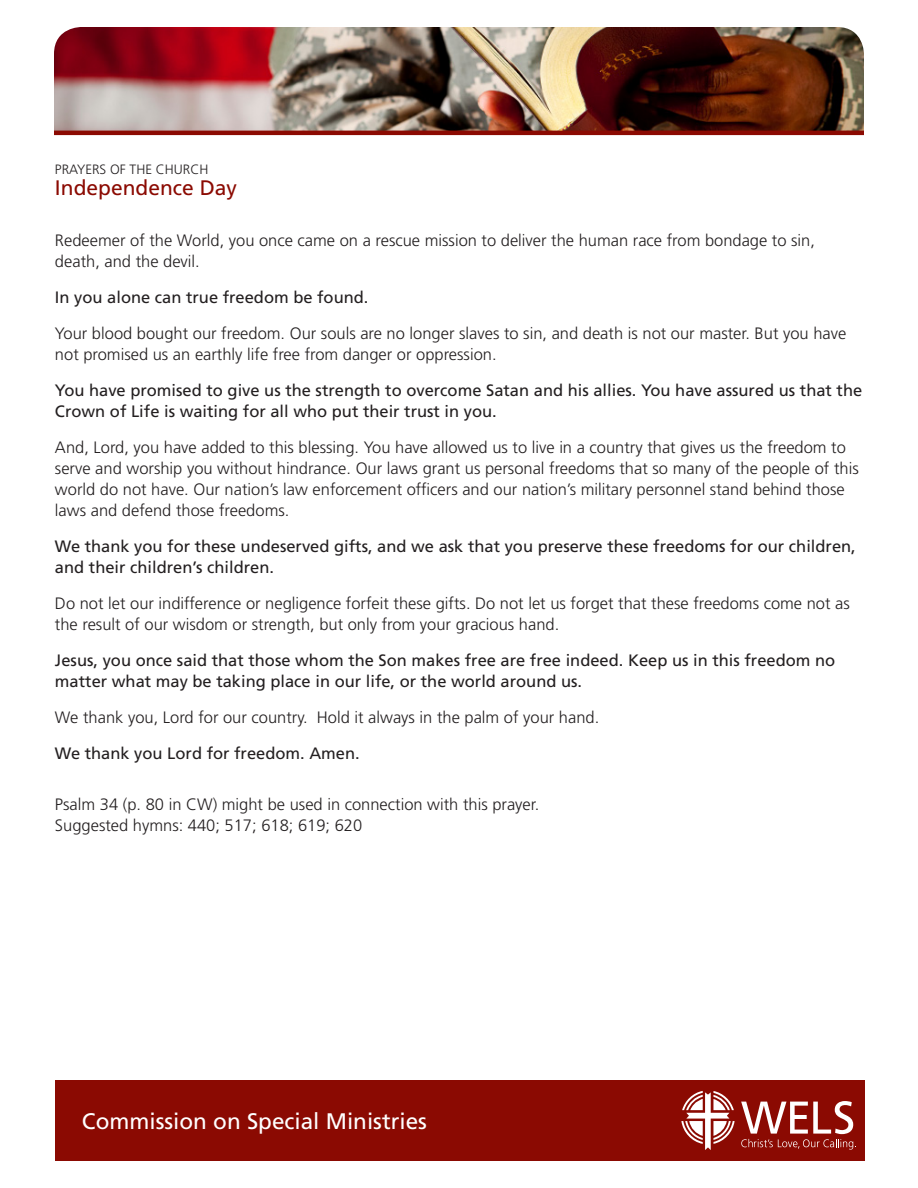
<style>
.page{position:relative;width:918px;height:1188px;background:#fff}
.page>*{position:absolute;margin:0;border:0;box-sizing:border-box;transform-origin:0 0}
.t1{font:22.5px "Frutiger LT Std";color:#fff}
.Body_of_text{font:21px "Frutiger LT Std";color:#8b0a02}
.Body_of_text-2{font:300 16.5px/21px "Frutiger LT Std";color:#231f20}
.Body_of_text-3{font:16.5px/21px "Frutiger LT Std";color:#231f20}
.Body_of_text-4{font:300 13.5px "Frutiger LT Std";color:#231f20}
</style>
<div class="page">
<img style="left:54px;top:27px;width:810px;height:104px">
<div style="left:55px;top:1080px;width:810px;height:81px;background:#8b0a02"></div>
<svg style="left:681px;top:1091px;width:54px;height:59px"></svg>
<svg style="left:741px;top:1101px;width:115px;height:49px"></svg>
<hr style="left:54px;top:131px;width:810px;height:4px;background:#8b0a02">
<p class="Body_of_text-4" style="left:55px;top:162px;width:155px">PRAYERS OF THE CHURCH</p>
<p class="Body_of_text" style="left:55px;top:176px;width:184px">Independence Day</p>
<p class="Body_of_text-2" style="left:55px;top:230px;width:762px">Redeemer of the World, you once came on a rescue mission to deliver the human race from bondage to sin, death, and the devil.</p>
<p class="Body_of_text-3" style="left:55px;top:287px;width:315px">In you alone can true freedom be found.</p>
<p class="Body_of_text-2" style="left:55px;top:323px;width:793px">Your blood bought our freedom. Our souls are no longer slaves to sin, and death is not our master. But you have not promised us an earthly life free from danger or oppression.</p>
<p class="Body_of_text-3" style="left:55px;top:380px;width:809px">You have promised to give us the strength to overcome Satan and his allies. You have assured us that the<br>Crown of Life is waiting for all who put their trust in you.</p>
<p class="Body_of_text-2" style="left:55px;top:437px;width:805px">And, Lord, you have added to this blessing. You have allowed us to live in a country that gives us the freedom to serve and worship you without hindrance. Our laws grant us personal freedoms that so many of the people of this world do not have. Our nation’s law enforcement officers and our nation’s military personnel stand behind those laws and defend those freedoms.</p>
<p class="Body_of_text-3" style="left:55px;top:536px;width:802px">We thank you for these undeserved gifts, and we ask that you preserve these freedoms for our children, and their children’s children.</p>
<p class="Body_of_text-2" style="left:55px;top:593px;width:796px">Do not let our indifference or negligence forfeit these gifts. Do not let us forget that these freedoms come not as the result of our wisdom or strength, but only from your gracious hand.</p>
<p class="Body_of_text-3" style="left:55px;top:650px;width:782px">Jesus, you once said that those whom the Son makes free are free indeed. Keep us in this freedom no matter what may be taking place in our life, or the world around us.</p>
<p class="Body_of_text-2" style="left:55px;top:707px;width:546px">We thank you, Lord for our country. Hold it always in the palm of your hand.</p>
<p class="Body_of_text-3" style="left:55px;top:743px;width:306px">We thank you Lord for freedom. Amen.</p>
<p class="Body_of_text-2" style="left:55px;top:794px;width:486px">Psalm 34 (p. 80 in CW) might be used in connection with this prayer.</p>
<p class="Body_of_text-2" style="left:55px;top:815px;width:309px">Suggested hymns: 440; 517; 618; 619; 620</p>
<h1 class="t1" style="left:82px;top:1108px;width:347px">Commission on Special Ministries</h1>
</div>
